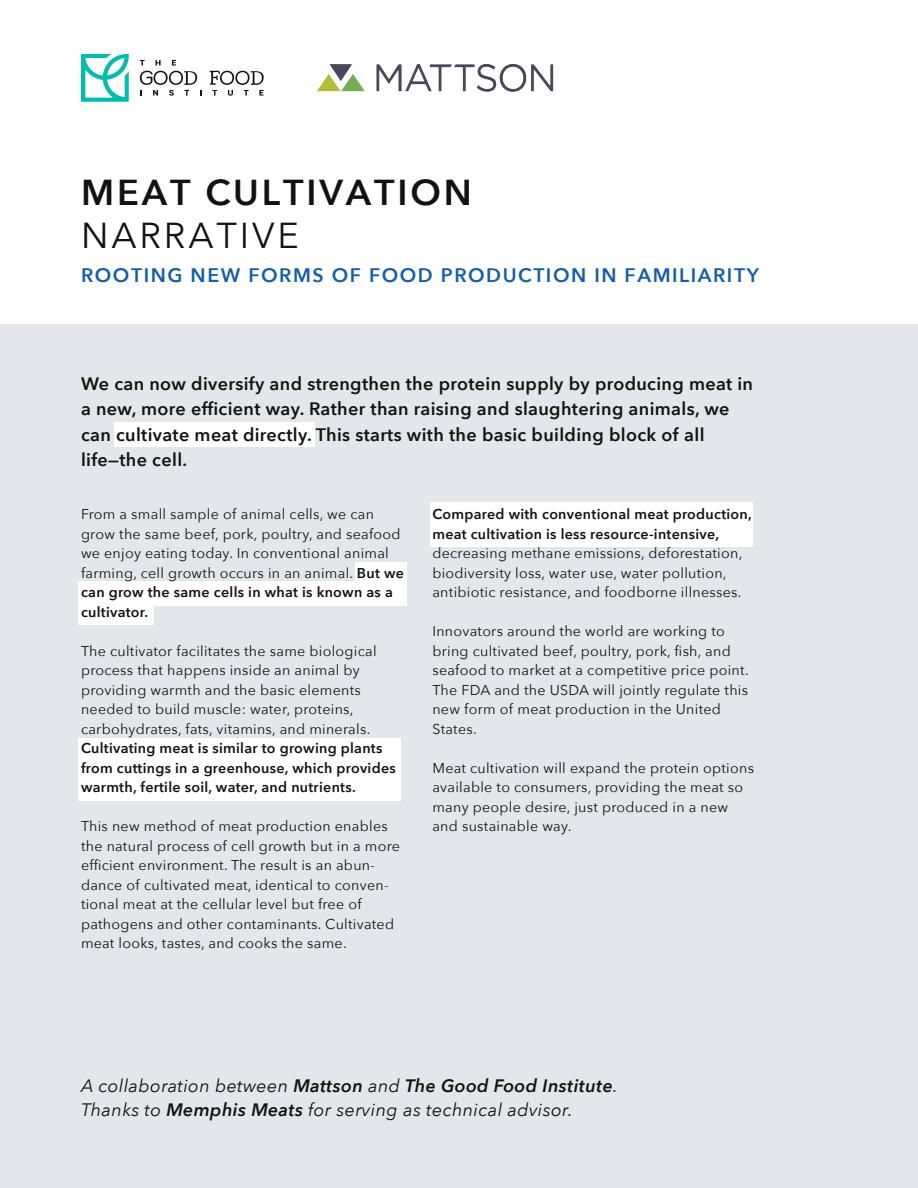
<style>
.page{position:relative;width:918px;height:1188px;background:#e3e6eb}
.page>*{position:absolute;margin:0;border:0;box-sizing:border-box;transform-origin:0 0}
.t1{font:600 36px "Avenir Next";letter-spacing:.08em;color:#131212}
.t2{font:36px "Avenir Next";letter-spacing:.08em;color:#131212}
.t3{font:600 19.5px "Avenir Next";letter-spacing:.08em;color:#125eaa}
.t4{font:600 18px/25.5px "Avenir Next";letter-spacing:.02em;color:#131212}
.t5{font:italic 18px/24px "Avenir Next";letter-spacing:.02em;color:#131212}
.t6{font:14.25px/19.5px "Avenir Next";letter-spacing:.02em;color:#131212}
.t7{font:600 14.25px/19.5px "Avenir Next";letter-spacing:.02em;color:#131212}
.s1{font-weight:600}
</style>
<div class="page">
<div style="left:78px;top:581px;width:329px;height:24px;background:#fff"></div>
<div style="left:355px;top:562px;width:52px;height:24px;background:#fff"></div>
<div style="left:78px;top:738px;width:322px;height:24px;background:#fff"></div>
<div style="left:78px;top:758px;width:322px;height:24px;background:#fff"></div>
<div style="left:78px;top:777px;width:322px;height:24px;background:#fff"></div>
<div style="left:114px;top:422px;width:201px;height:25px;background:#fff"></div>
<div style="left:0;top:0;width:918px;height:324px;background:#fff"></div>
<svg style="left:81px;top:54px;width:48px;height:48px"></svg>
<svg style="left:140px;top:60px;width:62px;height:36px"></svg>
<svg style="left:210px;top:71px;width:54px;height:25px"></svg>
<img style="left:317px;top:63px;width:237px;height:29px">
<div style="left:78px;top:601px;width:75px;height:24px;background:#fff"></div>
<div style="left:430px;top:503px;width:323px;height:24px;background:#fff"></div>
<div style="left:430px;top:522px;width:323px;height:25px;background:#fff"></div>
<h1 class="t1" style="left:81px;top:161px;width:393px">MEAT CULTIVATION</h1>
<h1 class="t2" style="left:81px;top:205px;width:219px">NARRATIVE</h1>
<h2 class="t3" style="left:81px;top:258px;width:679px">ROOTING NEW FORMS OF FOOD PRODUCTION IN FAMILIARITY</h2>
<p class="t4" style="left:81px;top:370px;width:674px">We can now diversify and strengthen the protein supply by producing meat in a new, more efficient way. Rather than raising and slaughtering animals, we can cultivate meat directly. This starts with the basic building block of all life—the cell.</p>
<p class="t6" style="left:81px;top:504px;width:324px">From a small sample of animal cells, we can grow the same beef, pork, poultry, and seafood we enjoy eating today. In conventional animal farming, cell growth occurs in an animal. <span class="s1">But we can grow the same cells in what is known as a cultivator.</span></p>
<p class="t6" style="left:81px;top:641px;width:297px">The cultivator facilitates the same biological process that happens inside an animal by providing warmth and the basic elements needed to build muscle: water, proteins, carbohydrates, fats, vitamins, and minerals.</p>
<p class="t7" style="left:81px;top:738px;width:316px">Cultivating meat is similar to growing plants from cuttings in a greenhouse, which provides warmth, fertile soil, water, and nutrients.</p>
<p class="t6" style="left:81px;top:816px;width:321px">This new method of meat production enables the natural process of cell growth but in a more efficient environment. The result is an abun&shy;dance of cultivated meat, identical to conven&shy;tional meat at the cellular level but free of pathogens and other contaminants. Cultivated meat looks, tastes, and cooks the same.</p>
<p class="t7" style="left:432px;top:504px;width:321px">Compared with conventional meat production, meat cultivation is less resource-intensive,</p>
<p class="t6" style="left:432px;top:543px;width:311px">decreasing methane emissions, deforestation, biodiversity loss, water use, water pollution, antibiotic resistance, and foodborne illnesses.</p>
<p class="t6" style="left:432px;top:621px;width:318px">Innovators around the world are working to bring cultivated beef, poultry, pork, fish, and seafood to market at a competitive price point.<br>The FDA and the USDA will jointly regulate this new form of meat production in the United States.</p>
<p class="t6" style="left:432px;top:757px;width:323px">Meat cultivation will expand the protein options available to consumers, providing the meat so many people desire, just produced in a new and sustainable way.</p>
<p class="t5" style="left:81px;top:1073px;width:538px">A collaboration between <span class="s1">Mattson</span> and <span class="s1">The Good Food Institute</span>.<br>Thanks to <span class="s1">Memphis Meats</span> for serving as technical advisor.</p>
</div>
